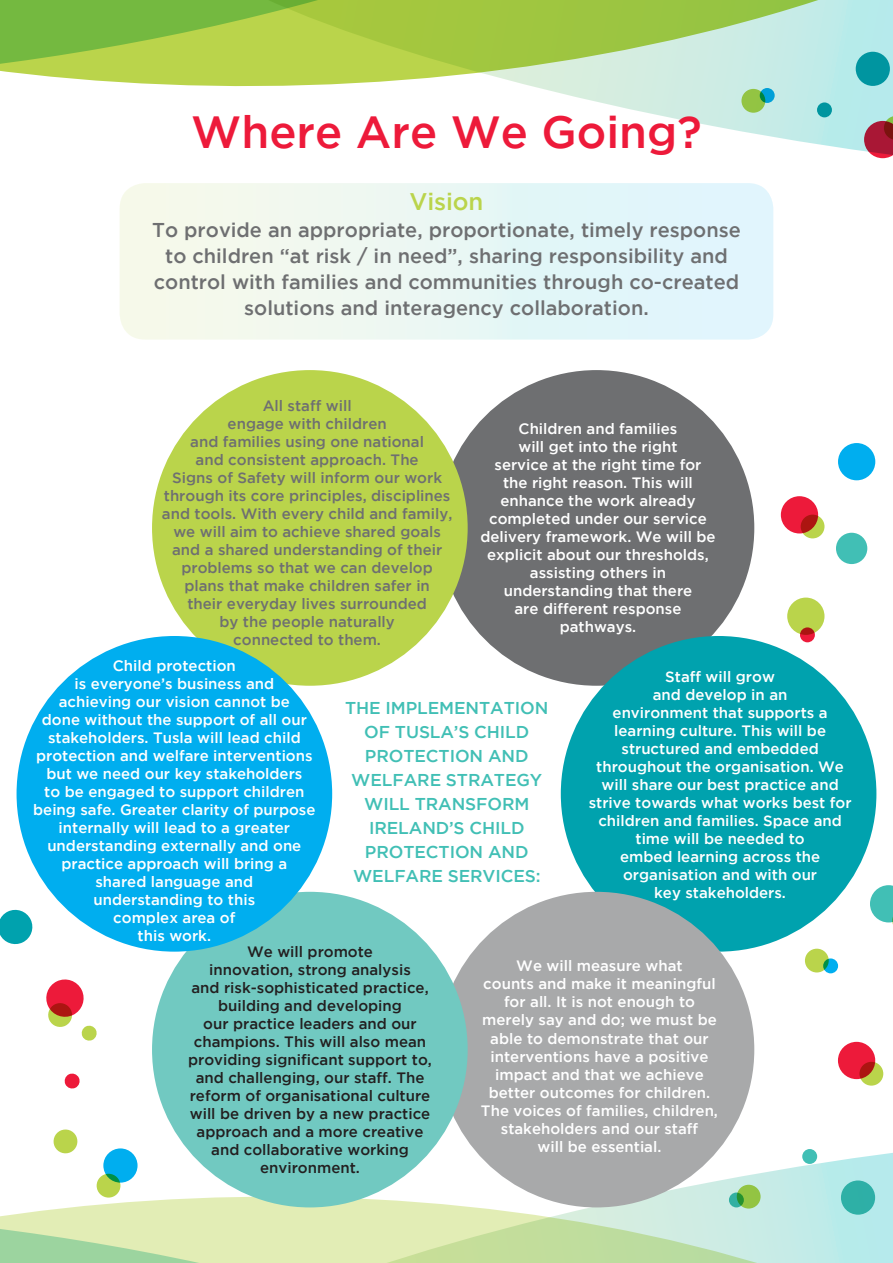
<style>
.page{position:relative;width:893px;height:1263px;background:#fff}
.page>*{position:absolute;margin:0;border:0;box-sizing:border-box;transform-origin:0 0}
.t1{font:500 45px "Gotham";color:#ed1a3a}
.t2{font:500 24px "Gotham";letter-spacing:-.005em;color:#bad44b}
.t3{font:500 19.95px/26.2px "Gotham";color:#6e6f71;text-align:center}
.t4{font:500 17.1px/24px "Gotham";letter-spacing:-.005em;color:#41bfb5;text-align:center}
.t5{font:500 15px/18px "Gotham";color:#fff;text-align:center}
.t6{font:500 15px/18px "Gotham";color:#6e6f71;text-align:center}
.t7{font:500 15px/18px "Gotham";color:#231f20;text-align:center}
</style>
<div class="page">
<div style="left:120px;top:183px;width:653px;height:157px;background:#eaf7f4;border-radius:26px"></div>
<div style="left:836px;top:533px;width:31px;height:31px;background:#41bfb5;border-radius:50%"></div>
<svg style="left:0;top:0;width:168px;height:85px;background:#94c651"></svg>
<svg style="left:168px;top:0;width:725px;height:189px"></svg>
<svg style="left:0;top:1182px;width:168px;height:81px"></svg>
<svg style="left:168px;top:1120px;width:725px;height:143px"></svg>
<div style="left:103px;top:1148px;width:35px;height:34px;background:#00aeef;border-radius:50%"></div>
<div style="left:838px;top:443px;width:37px;height:37px;background:#00aeef;border-radius:50%"></div>
<div style="left:781px;top:496px;width:37px;height:37px;background:#ed1a3a;border-radius:50%"></div>
<div style="left:787px;top:598px;width:37px;height:37px;background:#bad44b;border-radius:50%"></div>
<svg style="left:801px;top:515px;width:23px;height:23px"></svg>
<svg style="left:800px;top:627px;width:15px;height:15px"></svg>
<div style="left:805px;top:949px;width:24px;height:23px;background:#bad44b;border-radius:50%"></div>
<svg style="left:870px;top:885px;width:23px;height:39px"></svg>
<svg style="left:823px;top:958px;width:15px;height:15px"></svg>
<div style="left:838px;top:1042px;width:37px;height:37px;background:#ed1a3a;border-radius:50%"></div>
<div style="left:737px;top:1185px;width:24px;height:23px;background:#93c443;border-radius:50%"></div>
<svg style="left:859px;top:1062px;width:24px;height:23px"></svg>
<svg style="left:729px;top:1192px;width:15px;height:15px"></svg>
<div style="left:802px;top:1149px;width:15px;height:15px;background:#41bfb5;border-radius:50%"></div>
<div style="left:841px;top:1180px;width:34px;height:35px;background:#2eb0a6;border-radius:50%"></div>
<svg style="left:64px;top:1073px;width:16px;height:16px"></svg>
<svg style="left:46px;top:979px;width:51px;height:62px"></svg>
<svg style="left:0;top:909px;width:33px;height:36px"></svg>
<svg style="left:53px;top:1129px;width:25px;height:25px"></svg>
<svg style="left:864px;top:116px;width:29px;height:42px"></svg>
<div style="left:817px;top:102px;width:15px;height:15px;background:#00959f;border-radius:50%"></div>
<div style="left:856px;top:52px;width:34px;height:34px;background:#0095a0;border-radius:50%"></div>
<svg style="left:741px;top:89px;width:24px;height:24px"></svg>
<svg style="left:760px;top:88px;width:15px;height:15px"></svg>
<svg style="left:97px;top:1174px;width:23px;height:23px"></svg>
<div style="left:439px;top:370px;width:315px;height:316px;background:#6e6f71;border-radius:50%"></div>
<div style="left:152px;top:370px;width:316px;height:316px;background:#bad44b;border-radius:50%"></div>
<div style="left:561px;top:636px;width:315px;height:316px;background:#00a2ae;border-radius:50%"></div>
<div style="left:439px;top:892px;width:315px;height:315px;background:#a8a9aa;border-radius:50%"></div>
<div style="left:152px;top:892px;width:316px;height:315px;background:#71c9c1;border-radius:50%"></div>
<div style="left:17px;top:636px;width:315px;height:316px;background:#00aeef;border-radius:50%"></div>
<h1 class="t1" style="left:191px;top:106px;width:512px">Where Are We Going?</h1>
<h2 class="t2" style="left:409px;top:188px;width:75px">Vision</h2>
<h3 class="t3" style="left:152px;top:216px;width:590px">To provide an appropriate, proportionate, timely response to children “at risk / in need”, sharing responsibility and control with families and communities through co-created solutions and interagency collaboration.</h3>
<p class="t6" style="left:162px;top:396px;width:292px">All staff will<br>engage with children<br>and families using one national<br>and consistent approach. The<br>Signs of Safety will inform our work through its core principles, disciplines and tools. With every child and family, we will aim to achieve shared goals and a shared understanding of their problems so that we can develop plans that make children safer in<br>their everyday lives surrounded<br>by the people naturally<br>connected to them.</p>
<p class="t5" style="left:480px;top:419px;width:237px">Children and families<br>will get into the right<br>service at the right time for the right reason. This will enhance the work already completed under our service delivery framework. We will be explicit about our thresholds, assisting others in understanding that there<br>are different response pathways.</p>
<p class="t5" style="left:33px;top:656px;width:284px">Child protection<br>is everyone’s business and<br>achieving our vision cannot be<br>done without the support of all our stakeholders. Tusla will lead child protection and welfare interventions but we need our key stakeholders<br>to be engaged to support children being safe. Greater clarity of purpose internally will lead to a greater understanding externally and one practice approach will bring a<br>shared language and<br>understanding to this<br>complex area of<br>this work.</p>
<p class="t4" style="left:345px;top:696px;width:205px">THE IMPLEMENTATION<br>OF TUSLA’S CHILD<br>PROTECTION AND<br>WELFARE STRATEGY<br>WILL TRANSFORM<br>IRELAND’S CHILD<br>PROTECTION AND<br>WELFARE SERVICES:</p>
<p class="t5" style="left:589px;top:667px;width:264px">Staff will grow<br>and develop in an<br>environment that supports a learning culture. This will be structured and embedded throughout the organisation. We will share our best practice and strive towards what works best for children and families. Space and time will be needed to<br>embed learning across the organisation and with our<br>key stakeholders.</p>
<p class="t7" style="left:188px;top:942px;width:245px">We will promote<br>innovation, strong analysis<br>and risk-sophisticated practice, building and developing<br>our practice leaders and our champions. This will also mean providing significant support to, and challenging, our staff. The reform of organisational culture will be driven by a new practice approach and a more creative and collaborative working environment.</p>
<p class="t5" style="left:481px;top:957px;width:239px">We will measure what<br>counts and make it meaningful for all. It is not enough to merely say and do; we must be able to demonstrate that our interventions have a positive impact and that we achieve better outcomes for children.<br>The voices of families, children, stakeholders and our staff<br>will be essential.</p>
</div>
